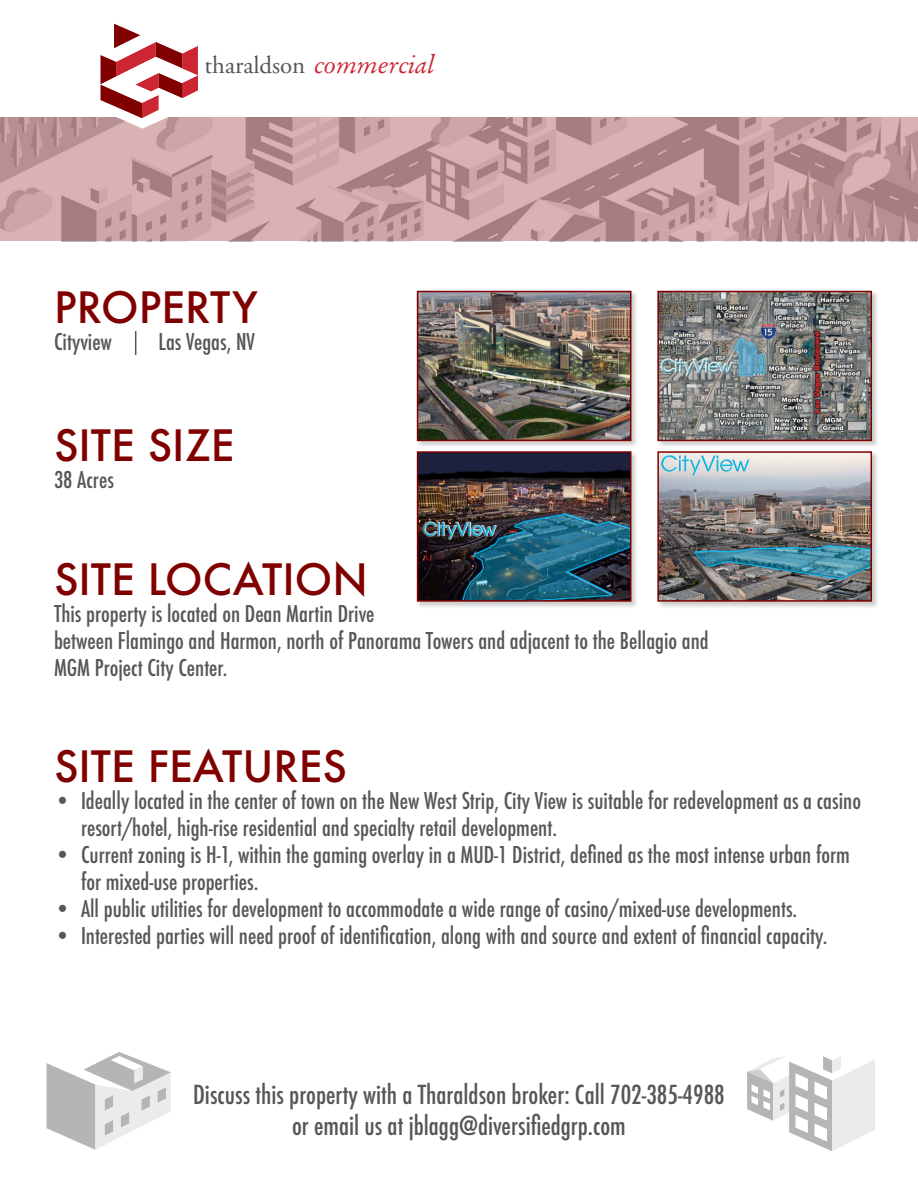
<style>
.page{position:relative;width:918px;height:1188px;background:#fff}
.page>*{position:absolute;margin:0;border:0;box-sizing:border-box;transform-origin:0 0}
.t1{font:500 42px "Futura";color:#800000}
.t2{font:500 condensed 25.5px/30.6px "Futura";color:#575759;text-align:center}
.t3{font:24.9px "Adobe Garamond Pro";color:#575759}
.t4{font:500 condensed 22.5px/27px "Futura";color:#575759}
.s1{font-family:"Stempel Garamond";font-style:italic;color:#cc2633}
</style>
<div class="page">
<svg style="left:0;top:118px;width:918px;height:123px;background:#c29c9c"></svg>
<svg style="left:100px;top:23px;width:98px;height:106px"></svg>
<svg style="left:135px;top:331px;width:1px;height:24px"></svg>
<svg style="left:46px;top:1052px;width:125px;height:98px"></svg>
<svg style="left:747px;top:1056px;width:128px;height:95px"></svg>
<div style="left:416px;top:290px;width:223px;height:158px;background:#000;opacity:.2"></div>
<img style="left:420px;top:294px;width:208px;height:144px">
<div style="left:417px;top:291px;width:214px;height:150px;border:2px solid #800000"></div>
<div style="left:657px;top:290px;width:223px;height:158px;background:#000;opacity:.2"></div>
<img style="left:660px;top:294px;width:209px;height:144px">
<div style="left:657px;top:291px;width:215px;height:150px;border:2px solid #800000"></div>
<div style="left:657px;top:451px;width:223px;height:158px;background:#000;opacity:.2"></div>
<img style="left:660px;top:454px;width:209px;height:145px">
<div style="left:657px;top:451px;width:215px;height:151px;border:2px solid #800000"></div>
<div style="left:416px;top:451px;width:223px;height:158px;background:#000;opacity:.2"></div>
<img style="left:420px;top:454px;width:208px;height:145px">
<div style="left:417px;top:451px;width:214px;height:151px;border:2px solid #800000"></div>
<p class="t3" style="left:205px;top:50px;width:231px">tharaldson <span class="s1">commercial</span></p>
<h1 class="t1" style="left:54px;top:279px;width:205px">PROPERTY</h1>
<p class="t4" style="left:54px;top:329px;width:60px">Cityview</p>
<p class="t4" style="left:159px;top:329px;width:98px">Las Vegas, NV</p>
<h1 class="t1" style="left:54px;top:417px;width:182px">SITE SIZE</h1>
<p class="t4" style="left:54px;top:467px;width:61px">38 Acres</p>
<h1 class="t1" style="left:54px;top:550px;width:315px">SITE LOCATION</h1>
<p class="t4" style="left:54px;top:600px;width:656px">This property is located on Dean Martin Drive<br>between Flamingo and Harmon, north of Panorama Towers and adjacent to the Bellagio and<br>MGM Project City Center.</p>
<h1 class="t1" style="left:54px;top:737px;width:295px">SITE FEATURES</h1>
<p class="t4" style="left:81px;top:787px;width:782px;text-indent:-27px">• Ideally located in the center of town on the New West Strip, City View is suitable for redevelopment as a casino resort/hotel, high-rise residential and specialty retail development.</p>
<p class="t4" style="left:81px;top:841px;width:770px;text-indent:-27px">• Current zoning is H-1, within the gaming overlay in a MUD-1 District, defined as the most intense urban form for mixed-use properties.</p>
<p class="t4" style="left:54px;top:895px;width:745px">• All public utilities for development to accommodate a wide range of casino/mixed-use developments.</p>
<p class="t4" style="left:54px;top:922px;width:775px">• Interested parties will need proof of identification, along with and source and extent of financial capacity.</p>
<p class="t2" style="left:193px;top:1079px;width:533px">Discuss this property with a Tharaldson broker: Call 702-385-4988 or email us at jblagg@diversifiedgrp.com</p>
</div>
